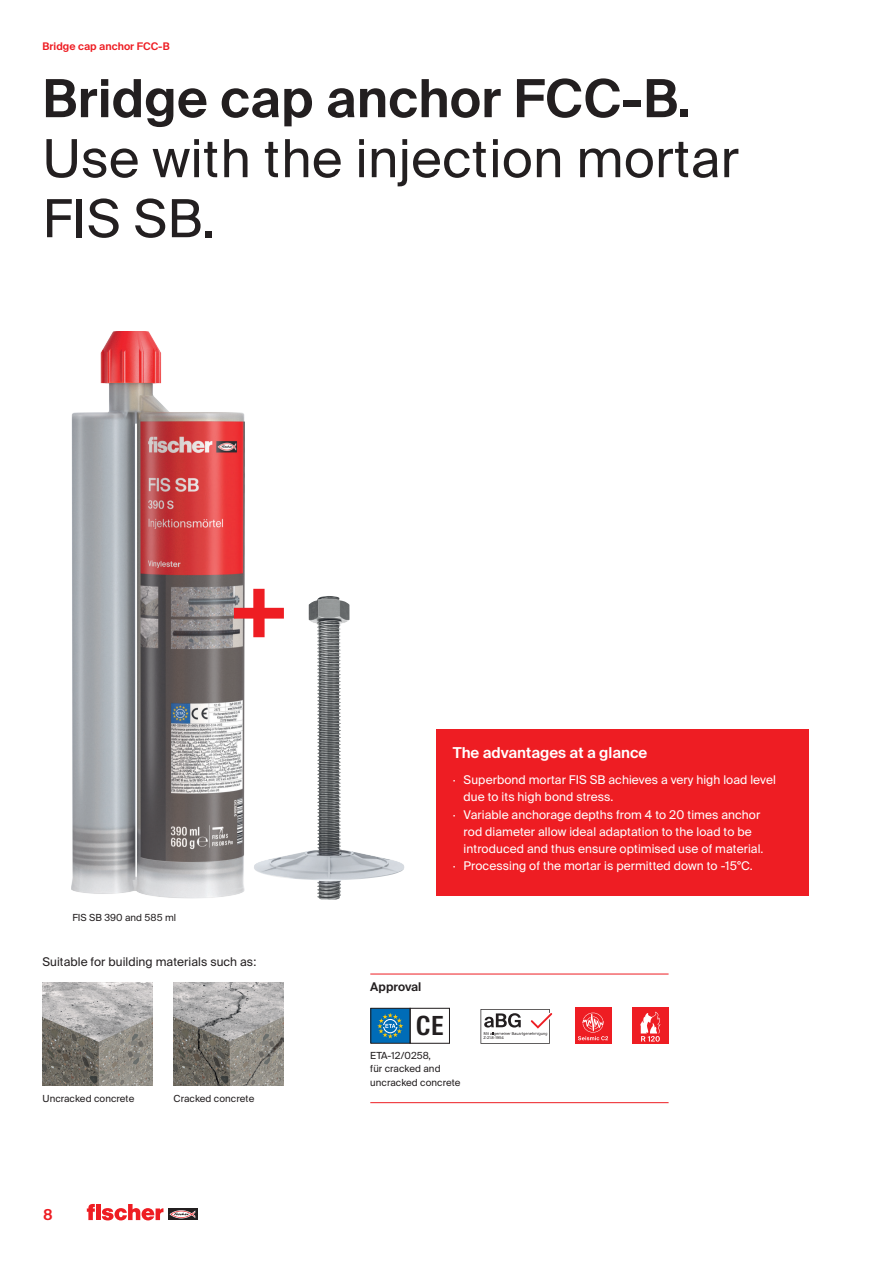
<style>
.page{position:relative;width:893px;height:1263px;background:#fff}
.page>*{position:absolute;margin:0;border:0;box-sizing:border-box;transform-origin:0 0}
.t1{font:600 90px "fischerstrong";color:#ee1d23}
.t2{font:52.5px/60px "fischerstrong";letter-spacing:.005em;color:#231f20}
.t3{font:600 52.5px "fischerstrong";letter-spacing:.005em;color:#231f20}
.t4{font:600 26.25px "fischerstrong Cond";color:#231f20}
.t5{font:600 15px "fischerstrong";color:#fff}
.t6{font:600 15px "fischerstrong";color:#ee1d23}
.t7{font:12px "fischerstrong";letter-spacing:.005em;color:#fff}
.t8{font:12px "fischerstrong";letter-spacing:.005em;color:#231f20}
.t9{font:600 12px "fischerstrong";letter-spacing:.005em;color:#231f20}
.t10{font:600 10.5px "fischerstrong";letter-spacing:.005em;color:#ee1d23}
.t11{font:9.75px/13.5px "fischerstrong";letter-spacing:.005em;color:#231f20}
.t12{font:3.75px "fischerstrong";color:#231f20}
</style>
<div class="page">
<svg style="left:168px;top:1208px;width:29px;height:12px"></svg>
<svg style="left:169px;top:1210px;width:26px;height:8px"></svg>
<svg style="left:87px;top:1204px;width:76px;height:16px"></svg>
<hr style="left:370px;top:974px;width:299px;height:1px;background:#ee1d23">
<hr style="left:370px;top:1102px;width:299px;height:1px;background:#ee1d23">
<div style="left:371px;top:1008px;width:39px;height:35px;background:#006cb7"></div>
<svg style="left:377px;top:1013px;width:26px;height:25px"></svg>
<div style="left:370px;top:1008px;width:41px;height:36px;border:1px solid #231f20"></div>
<div style="left:410px;top:1008px;width:40px;height:36px;border:1px solid #231f20"></div>
<hr style="left:892px;top:327px;width:1px;height:319px;background:#e5e3e0">
<svg style="left:480px;top:1009px;width:72px;height:35px"></svg>
<div style="left:632px;top:1008px;width:37px;height:36px;background:#ee1d23"></div>
<svg style="left:640px;top:1012px;width:21px;height:29px"></svg>
<div style="left:575px;top:1008px;width:36px;height:36px;background:#ee1d23"></div>
<svg style="left:578px;top:1013px;width:30px;height:27px"></svg>
<img style="left:71px;top:331px;width:174px;height:568px">
<img style="left:43px;top:982px;width:109px;height:104px">
<img style="left:173px;top:982px;width:110px;height:104px">
<img style="left:308px;top:596px;width:14px;height:155px">
<div style="left:436px;top:730px;width:372px;height:166px;background:#ee1d23"></div>
<p class="t10" style="left:43px;top:41px;width:129px">Bridge cap anchor FCC-B</p>
<h2 class="t3" style="left:43px;top:68px;width:650px">Bridge cap anchor FCC-B.</h2>
<h2 class="t2" style="left:43px;top:129px;width:698px">Use with the injection mortar<br>FIS SB.</h2>
<h1 class="t1" style="left:228px;top:553px;width:63px">+</h1>
<p class="t11" style="left:72px;top:911px;width:105px">FIS SB 390 and 585 ml</p>
<p class="t8" style="left:42px;top:954px;width:215px">Suitable for building materials such as:</p>
<p class="t11" style="left:43px;top:1092px;width:93px">Uncracked concrete</p>
<p class="t11" style="left:174px;top:1092px;width:82px">Cracked concrete</p>
<p class="t6" style="left:43px;top:1206px;width:11px">8</p>
<p class="t5" style="left:453px;top:744px;width:196px">The advantages at a glance</p>
<p class="t7" style="left:453px;top:773px;width:324px">· Superbond mortar FIS SB achieves a very high load level</p>
<p class="t7" style="left:464px;top:790px;width:151px">due to its high bond stress.</p>
<p class="t7" style="left:453px;top:807px;width:309px">· Variable anchorage depths from 4 to 20 times anchor</p>
<p class="t7" style="left:464px;top:825px;width:290px">rod diameter allow ideal adaptation to the load to be</p>
<p class="t7" style="left:464px;top:842px;width:301px">introduced and thus ensure optimised use of material.</p>
<p class="t7" style="left:453px;top:859px;width:301px">· Processing of the mortar is permitted down to -15°C.</p>
<p class="t9" style="left:370px;top:980px;width:52px">Approval</p>
<h3 class="t4" style="left:416px;top:1011px;width:29px">CE</h3>
<p class="t12" style="left:483px;top:1036px;width:22px">Z-21.8-1954</p>
<p class="t11" style="left:370px;top:1049px;width:92px">ETA-12/0258,<br>für cracked and uncracked concrete</p>
</div>
